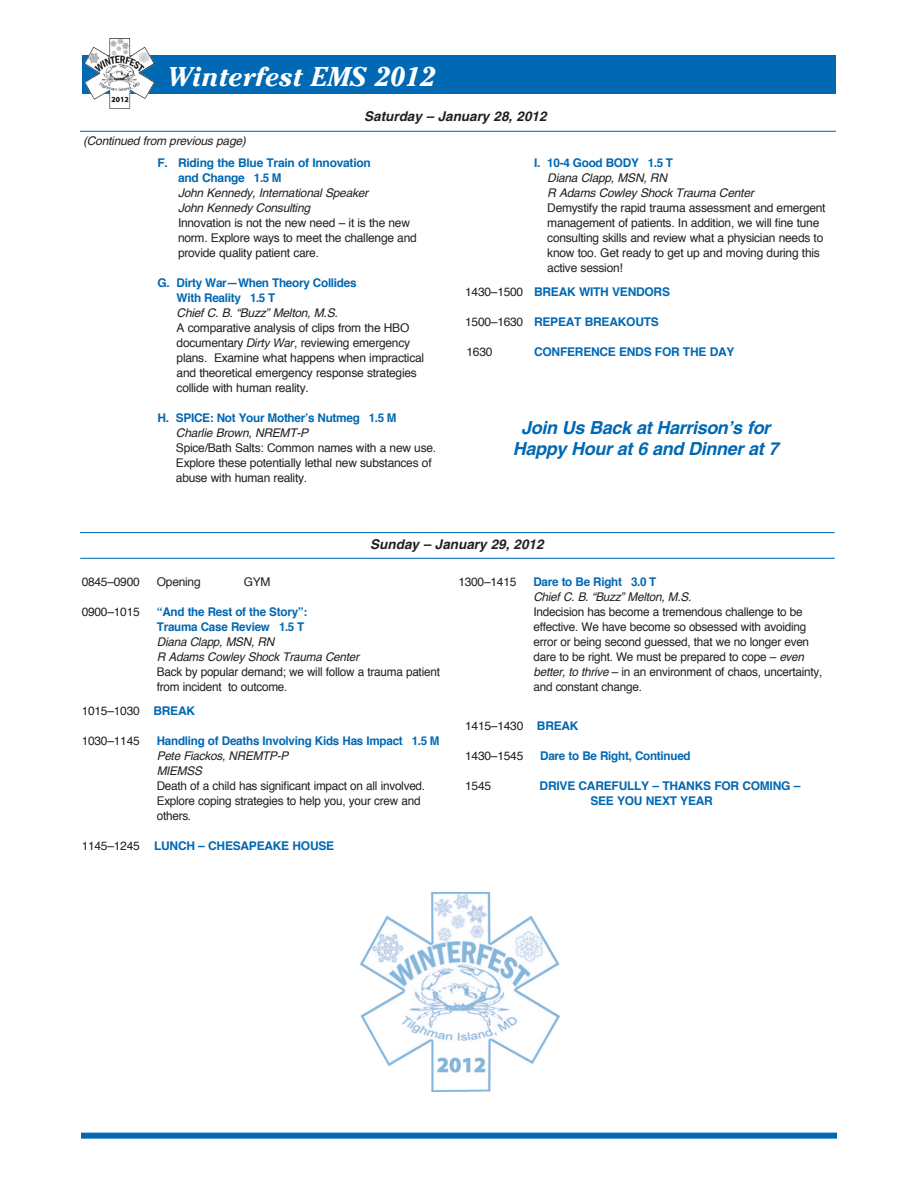
<style>
.page{position:relative;width:918px;height:1188px;background:#fff}
.page>*{position:absolute;margin:0;border:0;box-sizing:border-box;transform-origin:0 0}
.t1{font:italic 700 27px "Cheltenham";color:#fff}
.t2{font:italic 700 18px/21px "Helvetica";letter-spacing:-.02em;color:#0168b3;text-align:center}
.Newsletter{font:italic 700 13.5px "Helvetica";color:#231f20}
.t3{font:12px/15px "Helvetica";letter-spacing:-.02em;color:#231f20}
.t4{font:700 12px/15px "Helvetica";letter-spacing:-.02em;color:#0168b3}
.t5{font:italic 12px "Helvetica";letter-spacing:-.02em;color:#231f20}
.s1{font-weight:700;color:#0168b3}
.s2{font-style:italic}
.s3{font-family:"Helvetica Neue";font-style:italic}
.s4{font-weight:400;color:#231f20}
</style>
<div class="page">
<div style="left:82px;top:55px;width:754px;height:38px;background:#0168b3"></div>
<img style="left:85px;top:38px;width:70px;height:70px">
<hr style="left:80px;top:131px;width:756px;height:1px;background:#0168b3">
<hr style="left:80px;top:532px;width:755px;height:1px;background:#0168b3">
<hr style="left:80px;top:558px;width:755px;height:1px;background:#0168b3">
<div style="left:81px;top:1133px;width:756px;height:6px;background:#0168b3"></div>
<img style="left:360px;top:893px;width:199px;height:198px">
<p class="t1" style="left:167px;top:60px;width:270px">Winterfest EMS 2012</p>
<p class="t5" style="left:83px;top:134px;width:164px">(Continued from previous page)</p>
<p class="Newsletter" style="left:364px;top:108px;width:184px">Saturday – January 28, 2012</p>
<p class="t3" style="left:178px;top:156px;width:240px;text-indent:-20px"><span class="s1">F. Riding the Blue Train of Innovation<br>and Change 1.5 M<br></span><span class="s2">John Kennedy, International Speaker<br>John Kennedy Consulting<br></span>Innovation is not the new need – it is the new norm. Explore ways to meet the challenge and provide quality patient care.</p>
<p class="t3" style="left:177px;top:276px;width:249px;text-indent:-19px"><span class="s1">G. Dirty War—When Theory Collides<br>With Reality 1.5 T<br></span><span class="s2">Chief C. B. “Buzz” Melton, M.S.<br></span>A comparative analysis of clips from the HBO documentary <span class="s3">Dirty War</span>, reviewing emergency plans. Examine what happens when impractical and theoretical emergency response strategies collide with human reality.</p>
<p class="t3" style="left:176px;top:411px;width:262px;text-indent:-18px"><span class="s1">H. SPICE: Not Your Mother’s Nutmeg 1.5 M<br></span><span class="s2">Charlie Brown, NREMT-P<br></span>Spice/Bath Salts: Common names with a new use.<br>Explore these potentially lethal new substances of abuse with human reality.</p>
<p class="t3" style="left:547px;top:156px;width:280px;text-indent:-13px"><span class="s1">I. 10-4 Good BODY 1.5 T<br></span><span class="s2">Diana Clapp, MSN, RN<br>R Adams Cowley Shock Trauma Center<br></span>Demystify the rapid trauma assessment and emergent management of patients. In addition, we will fine tune consulting skills and review what a physician needs to know too. Get ready to get up and moving during this active session!</p>
<p class="t4" style="left:465px;top:285px;width:206px"><span class="s4">1430–1500</span> BREAK WITH VENDORS</p>
<p class="t4" style="left:465px;top:315px;width:195px"><span class="s4">1500–1630</span> REPEAT BREAKOUTS</p>
<p class="t3" style="left:467px;top:345px;width:27px">1630</p>
<p class="t4" style="left:534px;top:345px;width:202px">CONFERENCE ENDS FOR THE DAY</p>
<p class="t2" style="left:513px;top:417px;width:267px">Join Us Back at Harrison’s for<br>Happy Hour at 6 and Dinner at 7</p>
<p class="Newsletter" style="left:370px;top:536px;width:175px">Sunday – January 29, 2012</p>
<p class="t3" style="left:82px;top:575px;width:60px">0845–0900</p>
<p class="t3" style="left:157px;top:575px;width:45px">Opening</p>
<p class="t3" style="left:244px;top:575px;width:28px">GYM</p>
<p class="t3" style="left:82px;top:605px;width:60px">0900–1015</p>
<p class="t3" style="left:157px;top:605px;width:285px"><span class="s1">“And the Rest of the Story”:<br>Trauma Case Review 1.5 T<br></span><span class="s2">Diana Clapp, MSN, RN<br>R Adams Cowley Shock Trauma Center<br></span>Back by popular demand; we will follow a trauma patient from incident to outcome.</p>
<p class="t3" style="left:82px;top:704px;width:115px">1015–1030 <span class="s1">BREAK</span></p>
<p class="t3" style="left:82px;top:734px;width:60px">1030–1145</p>
<p class="t3" style="left:157px;top:734px;width:284px"><span class="s1">Handling of Deaths Involving Kids Has Impact 1.5 M<br></span><span class="s2">Pete Fiackos, NREMTP-P<br>MIEMSS<br></span>Death of a child has significant impact on all involved.<br>Explore coping strategies to help you, your crew and others.</p>
<p class="t4" style="left:82px;top:839px;width:254px"><span class="s4">1145–1245</span> LUNCH – CHESAPEAKE HOUSE</p>
<p class="t3" style="left:458px;top:575px;width:60px">1300–1415</p>
<p class="t3" style="left:533px;top:575px;width:291px"><span class="s1">Dare to Be Right 3.0 T<br></span><span class="s2">Chief C. B. “Buzz” Melton, M.S.<br></span>Indecision has become a tremendous challenge to be effective. We have become so obsessed with avoiding error or being second guessed, that we no longer even dare to be right. We must be prepared to cope – <span class="s2">even better, to thrive</span> – in an environment of chaos, uncertainty, and constant change.</p>
<p class="t3" style="left:465px;top:719px;width:115px">1415–1430 <span class="s1">BREAK</span></p>
<p class="t3" style="left:465px;top:749px;width:60px">1430–1545</p>
<p class="t4" style="left:540px;top:749px;width:152px">Dare to Be Right, Continued</p>
<p class="t3" style="left:465px;top:779px;width:27px">1545</p>
<p class="t4" style="left:590px;top:779px;width:211px;text-indent:-51px">DRIVE CAREFULLY – THANKS FOR COMING –<br>SEE YOU NEXT YEAR</p>
</div>
